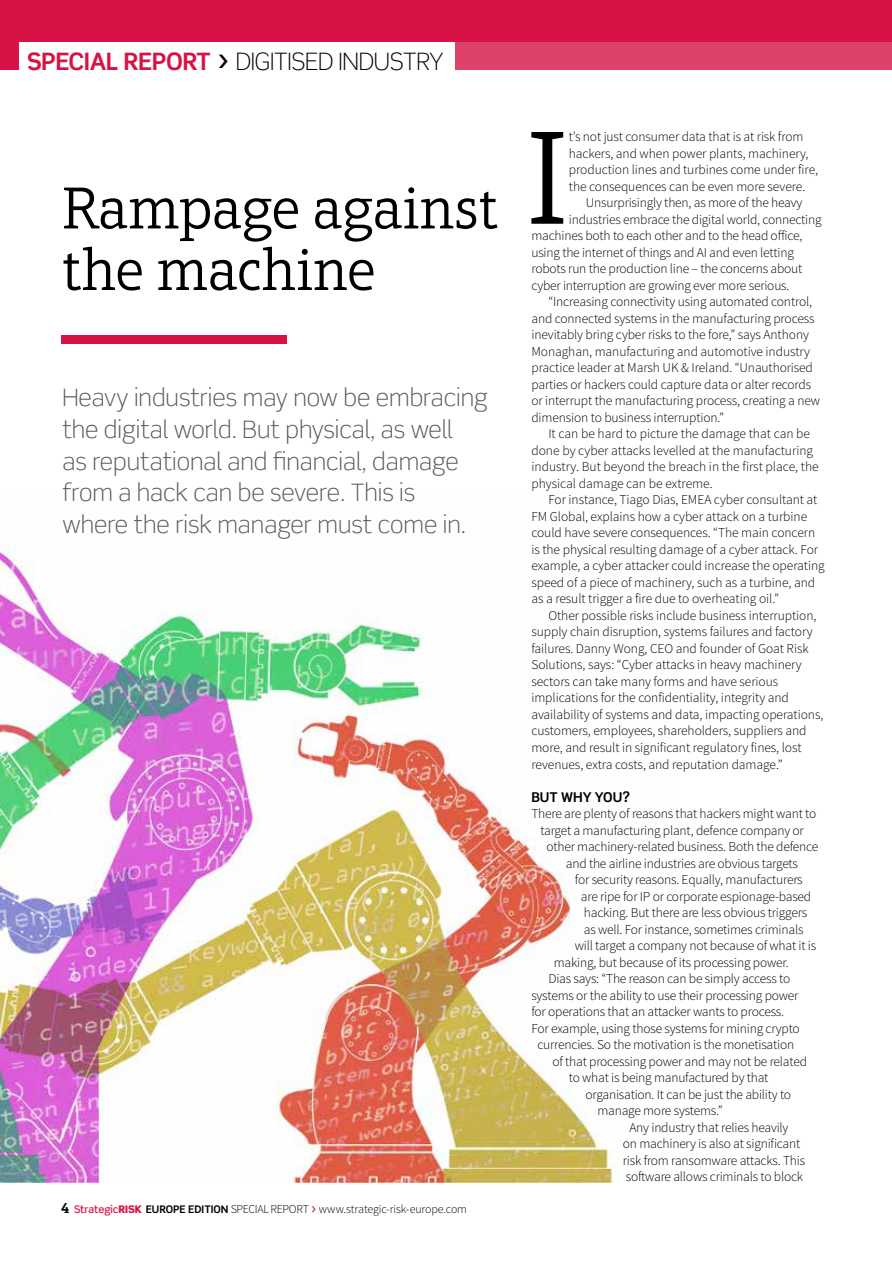
<style>
.page{position:relative;width:892px;height:1265px;background:#fff}
.page>*{position:absolute;margin:0;border:0;box-sizing:border-box;transform-origin:0 0}
.t1{font:300 134.85px "Aptifer Slab LT Pro";color:#000}
.t2{font:300 60px/61.5px "Aptifer Slab LT Pro";letter-spacing:-.02em;color:#000}
.t3{font:300 24px/31.5px "Scene";color:#58595b}
.t4{font:300 24px "Scene";letter-spacing:-.01em;color:#000}
.t5{font:300 13.5px "Source Sans Pro";letter-spacing:-.015em;color:#000}
.t6{font:700 13.5px "Scene";color:#000}
.t7{font:300 12px "Source Sans Pro";letter-spacing:-.02em;color:#000}
.s1{font-weight:700;color:#d71345}
.s2{font-weight:700}
.s3{font-family:"Aptifer Slab LT Pro";font-weight:600;font-size:15px}
.s4{font-family:"Scene";font-weight:500;font-size:10.5px;color:#d71345}
.s5{font-family:"Scene";font-weight:900;font-size:10.5px;color:#d71345}
.s6{font-family:"Scene";font-weight:700;font-size:10.5px}
.s7{font-family:"Scene";font-weight:700;font-size:10.5px;color:#d71345}
</style>
<div class="page">
<img style="left:0;top:543px;width:614px;height:638px">
<div style="left:0;top:0;width:892px;height:69px;background:#d71345"></div>
<div style="left:455px;top:42px;width:437px;height:28px;background:#de4169"></div>
<div style="left:19px;top:42px;width:436px;height:36px;background:#fff"></div>
<div style="left:62px;top:335px;width:225px;height:9px;background:#d71345"></div>
<h3 class="t4" style="left:27px;top:47px;width:418px"><span class="s1">SPECIAL REPORT</span> <span class="s2">&gt;</span> DIGITISED INDUSTRY</h3>
<h2 class="t2" style="left:61px;top:177px;width:439px">Rampage against the machine</h2>
<h3 class="t3" style="left:62px;top:382px;width:427px">Heavy industries may now be embracing the digital world. But physical, as well<br>as reputational and financial, damage from a hack can be severe. This is<br>where the risk manager must come in.</h3>
<p class="t7" style="left:61px;top:1201px;width:407px"><span class="s3">4</span> <span class="s4">Strategic</span><span class="s5">RISK</span> <span class="s6">EUROPE EDITION</span> SPECIAL REPORT <span class="s7">&gt;</span> www.strategic-risk-europe.com</p>
<h1 class="t1" style="left:526px;top:102px;width:45px">I</h1>
<p class="t5" style="left:569px;top:128px;width:236px">t’s not just consumer data that is at risk from</p>
<p class="t5" style="left:569px;top:145px;width:241px">hackers, and when power plants, machinery,</p>
<p class="t5" style="left:569px;top:161px;width:251px">production lines and turbines come under fire,</p>
<p class="t5" style="left:569px;top:178px;width:238px">the consequences can be even more severe.</p>
<p class="t5" style="left:586px;top:194px;width:218px">Unsurprisingly then, as more of the heavy</p>
<p class="t5" style="left:569px;top:211px;width:254px">industries embrace the digital world, connecting</p>
<p class="t5" style="left:531px;top:227px;width:272px">machines both to each other and to the head office,</p>
<p class="t5" style="left:531px;top:244px;width:264px">using the internet of things and AI and even letting</p>
<p class="t5" style="left:531px;top:260px;width:272px">robots run the production line – the concerns about</p>
<p class="t5" style="left:531px;top:277px;width:260px">cyber interruption are growing ever more serious.</p>
<p class="t5" style="left:548px;top:293px;width:265px">“Increasing connectivity using automated control,</p>
<p class="t5" style="left:531px;top:310px;width:285px">and connected systems in the manufacturing process</p>
<p class="t5" style="left:531px;top:326px;width:279px">inevitably bring cyber risks to the fore,” says Anthony</p>
<p class="t5" style="left:531px;top:343px;width:280px">Monaghan, manufacturing and automotive industry</p>
<p class="t5" style="left:531px;top:359px;width:283px">practice leader at Marsh UK &amp; Ireland. “Unauthorised</p>
<p class="t5" style="left:531px;top:376px;width:281px">parties or hackers could capture data or alter records</p>
<p class="t5" style="left:531px;top:392px;width:290px">or interrupt the manufacturing process, creating a new</p>
<p class="t5" style="left:531px;top:409px;width:194px">dimension to business interruption.”</p>
<p class="t5" style="left:548px;top:425px;width:263px">It can be hard to picture the damage that can be</p>
<p class="t5" style="left:531px;top:442px;width:283px">done by cyber attacks levelled at the manufacturing</p>
<p class="t5" style="left:531px;top:458px;width:289px">industry. But beyond the breach in the first place, the</p>
<p class="t5" style="left:531px;top:475px;width:183px">physical damage can be extreme.</p>
<p class="t5" style="left:548px;top:491px;width:270px">For instance, Tiago Dias, EMEA cyber consultant at</p>
<p class="t5" style="left:531px;top:508px;width:277px">FM Global, explains how a cyber attack on a turbine</p>
<p class="t5" style="left:531px;top:524px;width:285px">could have severe consequences. “The main concern</p>
<p class="t5" style="left:531px;top:541px;width:288px">is the physical resulting damage of a cyber attack. For</p>
<p class="t5" style="left:531px;top:557px;width:295px">example, a cyber attacker could increase the operating</p>
<p class="t5" style="left:531px;top:574px;width:285px">speed of a piece of machinery, such as a turbine, and</p>
<p class="t5" style="left:531px;top:590px;width:249px">as a result trigger a fire due to overheating oil.”</p>
<p class="t5" style="left:548px;top:607px;width:270px">Other possible risks include business interruption,</p>
<p class="t5" style="left:531px;top:623px;width:283px">supply chain disruption, systems failures and factory</p>
<p class="t5" style="left:531px;top:640px;width:279px">failures. Danny Wong, CEO and founder of Goat Risk</p>
<p class="t5" style="left:531px;top:656px;width:272px">Solutions, says: “Cyber attacks in heavy machinery</p>
<p class="t5" style="left:531px;top:673px;width:248px">sectors can take many forms and have serious</p>
<p class="t5" style="left:531px;top:689px;width:259px">implications for the confidentiality, integrity and</p>
<p class="t5" style="left:531px;top:706px;width:293px">availability of systems and data, impacting operations,</p>
<p class="t5" style="left:531px;top:722px;width:277px">customers, employees, shareholders, suppliers and</p>
<p class="t5" style="left:531px;top:739px;width:272px">more, and result in significant regulatory fines, lost</p>
<p class="t5" style="left:531px;top:755px;width:253px">revenues, extra costs, and reputation damage.”</p>
<p class="t6" style="left:531px;top:788px;width:100px">BUT WHY YOU?</p>
<p class="t5" style="left:531px;top:805px;width:286px">There are plenty of reasons that hackers might want to</p>
<p class="t5" style="left:540px;top:821px;width:265px">target a manufacturing plant, defence company or</p>
<p class="t5" style="left:546px;top:838px;width:273px">other machinery-related business. Both the defence</p>
<p class="t5" style="left:566px;top:854px;width:234px">and the airline industries are obvious targets</p>
<p class="t5" style="left:575px;top:871px;width:229px">for security reasons. Equally, manufacturers</p>
<p class="t5" style="left:581px;top:887px;width:232px">are ripe for IP or corporate espionage-based</p>
<p class="t5" style="left:584px;top:904px;width:225px">hacking. But there are less obvious triggers</p>
<p class="t5" style="left:584px;top:920px;width:221px">as well. For instance, sometimes criminals</p>
<p class="t5" style="left:575px;top:937px;width:243px">will target a company not because of what it is</p>
<p class="t5" style="left:554px;top:953px;width:236px">making, but because of its processing power.</p>
<p class="t5" style="left:548px;top:970px;width:243px">Dias says: “The reason can be simply access to</p>
<p class="t5" style="left:531px;top:986px;width:269px">systems or the ability to use their processing power</p>
<p class="t5" style="left:531px;top:1003px;width:254px">for operations that an attacker wants to process.</p>
<p class="t5" style="left:531px;top:1019px;width:270px">For example, using those systems for mining crypto</p>
<p class="t5" style="left:537px;top:1036px;width:258px">currencies. So the motivation is the monetisation</p>
<p class="t5" style="left:552px;top:1052px;width:256px">of that processing power and may not be related</p>
<p class="t5" style="left:569px;top:1069px;width:201px">to what is being manufactured by that</p>
<p class="t5" style="left:585px;top:1085px;width:207px">organisation. It can be just the ability to</p>
<p class="t5" style="left:597px;top:1102px;width:127px">manage more systems.”</p>
<p class="t5" style="left:629px;top:1118px;width:161px">Any industry that relies heavily</p>
<p class="t5" style="left:623px;top:1135px;width:179px">on machinery is also at significant</p>
<p class="t5" style="left:623px;top:1151px;width:184px">risk from ransomware attacks. This</p>
<p class="t5" style="left:626px;top:1168px;width:179px">software allows criminals to block</p>
</div>
